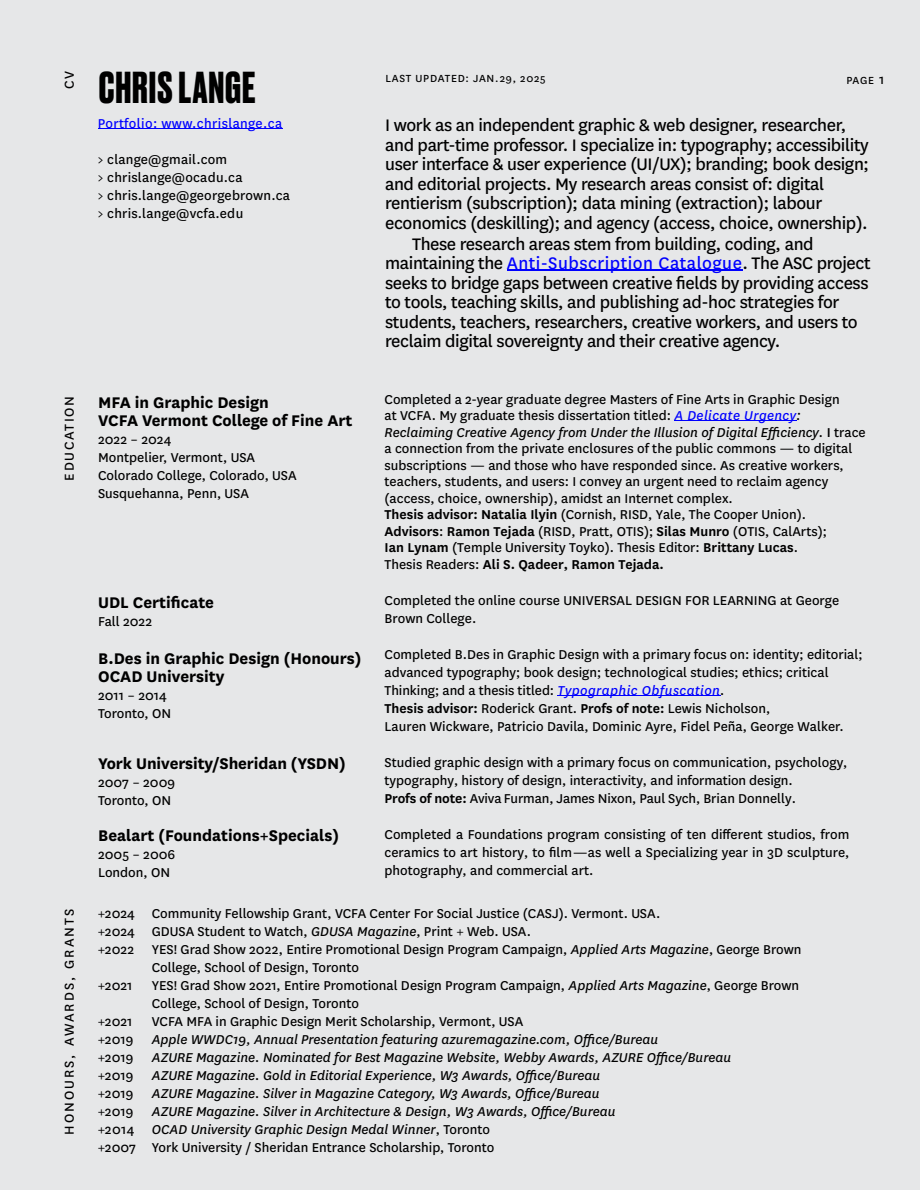
<style>
.page{position:relative;width:920px;height:1190px;background:#fff}
.page>*{position:absolute;margin:0;border:0;box-sizing:border-box;transform-origin:0 0}
.t1{font:700 42px "Druk";letter-spacing:.025em;color:#000}
.t2{font:19.5px "National";letter-spacing:-.02em;color:#000}
.t3{font:19.5px "National";color:#000}
.t4{font:700 18px/18px "National";color:#000}
.t5{font:15px/18px "National";color:#000}
.t6{font:italic 15px/18px "National";color:#000}
.t7{font:15px "National";letter-spacing:.025em;color:#00f}
.t8{font:15px "National";letter-spacing:.13em;color:#000}
.t9{font:15px "National";letter-spacing:.11em;color:#000}
.t10{font:12px "National";letter-spacing:.06em;color:#000}
.s1{font-size:15px}
.s2{color:#00f}
.s3{font-style:italic;color:#00f}
.s4{font-style:italic}
.s5{font-weight:500}
.s6{font-weight:600}
.s7{font-style:normal}
</style>
<div class="page">
<div style="left:0;top:0;width:919px;height:1190px;background:#e6e7e8"></div>
<hr style="left:507px;top:269px;width:235px;height:1px;background:#00f">
<hr style="left:98px;top:128px;width:184px;height:1px;background:#00f">
<hr style="left:674px;top:420px;width:122px;height:1px;background:#00f">
<hr style="left:557px;top:695px;width:163px;height:1px;background:#00f">
<h1 class="t1" style="left:99px;top:71px;width:158px">CHRIS LANGE</h1>
<p class="t5" style="left:61px;top:89px;width:20px;rotate:-90deg">CV</p>
<p class="t10" style="left:385px;top:73px;width:161px">LAST UPDATED: JAN.29, 2025</p>
<p class="t10" style="left:846px;top:75px;width:40px">PAGE <span class="s1">1</span></p>
<p class="t9" style="left:63px;top:480px;width:86px;rotate:-90deg">EDUCATION</p>
<p class="t8" style="left:63px;top:1134px;width:227px;rotate:-90deg">HONOURS, AWARDS, GRANTS</p>
<p class="t7" style="left:98px;top:117px;width:186px">Portfolio: www.chrislange.ca</p>
<p class="t5" style="left:98px;top:151px;width:194px">&gt; clange@gmail.com<br>&gt; chrislange@ocadu.ca<br>&gt; chris.lange@georgebrown.ca &gt; chris.lange@vcfa.edu</p>
<p class="t4" style="left:98px;top:394px;width:256px">MFA in Graphic Design<br>VCFA Vermont College of Fine Art</p>
<p class="t5" style="left:98px;top:431px;width:200px">2022 – 2024<br>Montpelier, Vermont, USA<br>Colorado College, Colorado, USA<br>Susquehanna, Penn, USA</p>
<p class="t4" style="left:98px;top:594px;width:117px">UDL Certificate</p>
<p class="t5" style="left:98px;top:613px;width:56px">Fall 2022</p>
<p class="t4" style="left:98px;top:650px;width:265px">B.Des in Graphic Design (Honours)<br>OCAD University</p>
<p class="t5" style="left:98px;top:687px;width:75px">2011 – 2014<br>Toronto, ON</p>
<p class="t4" style="left:98px;top:755px;width:249px">York University/Sheridan (YSDN)</p>
<p class="t5" style="left:98px;top:774px;width:79px">2007 – 2009<br>Toronto, ON</p>
<p class="t4" style="left:98px;top:827px;width:242px">Bealart (Foundations+Specials)</p>
<p class="t5" style="left:98px;top:845px;width:79px">2005 – 2006<br>London, ON</p>
<h2 class="t2" style="left:385px;top:116px;width:462px">I work as an independent graphic &amp; web designer, researcher,</h2>
<h2 class="t2" style="left:385px;top:136px;width:485px">and part-time professor. I specialize in: typography; accessibility</h2>
<h2 class="t2" style="left:385px;top:155px;width:485px">user interface &amp; user experience (UI/UX); branding; book design;</h2>
<h2 class="t2" style="left:385px;top:175px;width:440px">and editorial projects. My research areas consist of: digital</h2>
<h2 class="t2" style="left:385px;top:194px;width:439px">rentierism (subscription); data mining (extraction); labour</h2>
<h2 class="t2" style="left:385px;top:214px;width:484px">economics (deskilling); and agency (access, choice, ownership).</h2>
<h2 class="t2" style="left:412px;top:235px;width:403px">These research areas stem from building, coding, and</h2>
<h2 class="t3" style="left:385px;top:254px;width:487px">maintaining the <span class="s2">Anti-Subscription Catalogue</span>. The ASC project</h2>
<h2 class="t2" style="left:385px;top:274px;width:485px">seeks to bridge gaps between creative fields by providing access</h2>
<h2 class="t2" style="left:385px;top:293px;width:456px">to tools, teaching skills, and publishing ad-hoc strategies for</h2>
<h2 class="t2" style="left:385px;top:313px;width:474px">students, teachers, researchers, creative workers, and users to</h2>
<h2 class="t2" style="left:385px;top:332px;width:396px">reclaim digital sovereignty and their creative agency.</h2>
<p class="t5" style="left:384px;top:392px;width:482px;line-height:16.5px">Completed a 2-year graduate degree Masters of Fine Arts in Graphic Design<br>at VCFA. My graduate thesis dissertation titled: <span class="s3">A Delicate Urgency</span><span class="s4">:<br>Reclaiming Creative Agency from Under the Illusion of Digital Efficiency.</span> <span class="s5">I</span> trace a connection from the private enclosures of the public commons — to digital subscriptions — and those who have responded since. As creative workers, teachers, students, and users: I convey an urgent need to reclaim agency (access, choice, ownership), amidst an Internet complex.<br><span class="s6">Thesis advisor: Natalia Ilyin</span> (Cornish, RISD, Yale, The Cooper Union).<br><span class="s6">Advisors</span>: <span class="s6">Ramon Tejada</span> (RISD, Pratt, OTIS); <span class="s6">Silas Munro</span> (OTIS, CalArts);<br><span class="s6">Ian Lynam</span> (Temple University Toyko). Thesis Editor: <span class="s6">Brittany Lucas</span>.<br>Thesis Readers: <span class="s6">Ali S. Qadeer, Ramon Tejada.</span></p>
<p class="t5" style="left:384px;top:592px;width:456px">Completed the online course UNIVERSAL DESIGN FOR LEARNING at George<br>Brown College.</p>
<p class="t5" style="left:384px;top:646px;width:479px">Completed B.Des in Graphic Design with a primary focus on: identity; editorial; advanced typography; book design; technological studies; ethics; critical Thinking; and a thesis titled: <span class="s3">Typographic Obfuscation</span><span class="s4">.<br></span><span class="s6">Thesis advisor:</span> Roderick Grant. <span class="s6">Profs of note:</span> Lewis Nicholson,<br>Lauren Wickware, Patricio Davila, Dominic Ayre, Fidel Peña, George Walker.</p>
<p class="t5" style="left:384px;top:754px;width:464px">Studied graphic design with a primary focus on communication, psychology, typography, history of design, interactivity, and information design.<br><span class="s6">Profs of note:</span> Aviva Furman, James Nixon, Paul Sych, Brian Donnelly.</p>
<p class="t5" style="left:384px;top:826px;width:466px;text-align:justify">Completed a Foundations program consisting of ten different studios, from ceramics to art history, to film—as well a Specializing year in 3D sculpture, photography, and commercial art.</p>
<p class="t5" style="left:98px;top:904px;width:564px">+2024 Community Fellowship Grant, VCFA Center For Social Justice (CASJ). Vermont. USA.</p>
<p class="t5" style="left:98px;top:922px;width:435px">+2024 GDUSA Student to Watch, <span class="s4">GDUSA Magazine</span>, Print + Web. USA.</p>
<p class="t5" style="left:98px;top:940px;width:705px">+2022 YES! Grad Show 2022, Entire Promotional Design Program Campaign, <span class="s4">Applied Arts Magazine</span>, George Brown</p>
<p class="t5" style="left:152px;top:958px;width:208px">College, School of Design, Toronto</p>
<p class="t5" style="left:98px;top:976px;width:36px">+2021</p>
<p class="t5" style="left:152px;top:976px;width:649px">YES! Grad Show 2021, Entire Promotional Design Program Campaign, <span class="s4">Applied Arts Magazine</span>, George Brown<br>College, School of Design, Toronto</p>
<p class="t5" style="left:98px;top:1013px;width:36px">+2021</p>
<p class="t6" style="left:98px;top:1013px;width:635px;text-indent:54px"><span class="s7">VCFA MFA in Graphic Design Merit Scholarship, Vermont, USA<br>+2019</span> Apple WWDC19, Annual Presentation featuring azuremagazine.com, Office/Bureau<br><span class="s7">+2019</span> AZURE Magazine. Nominated for Best Magazine Website, Webby Awards, AZURE Office/Bureau <span class="s7">+2019</span> AZURE Magazine. Gold in Editorial Experience, W3 Awards, Office/Bureau<br><span class="s7">+2019</span> AZURE Magazine. Silver in Magazine Category, W3 Awards, Office/Bureau<br><span class="s7">+2019</span> AZURE Magazine. Silver in Architecture &amp; Design, W3 Awards, Office/Bureau<br><span class="s7">+2014</span> OCAD University Graphic Design Medal Winner<span class="s7">, Toronto<br>+2007 York University / Sheridan Entrance Scholarship, Toronto</span></p>
</div>
